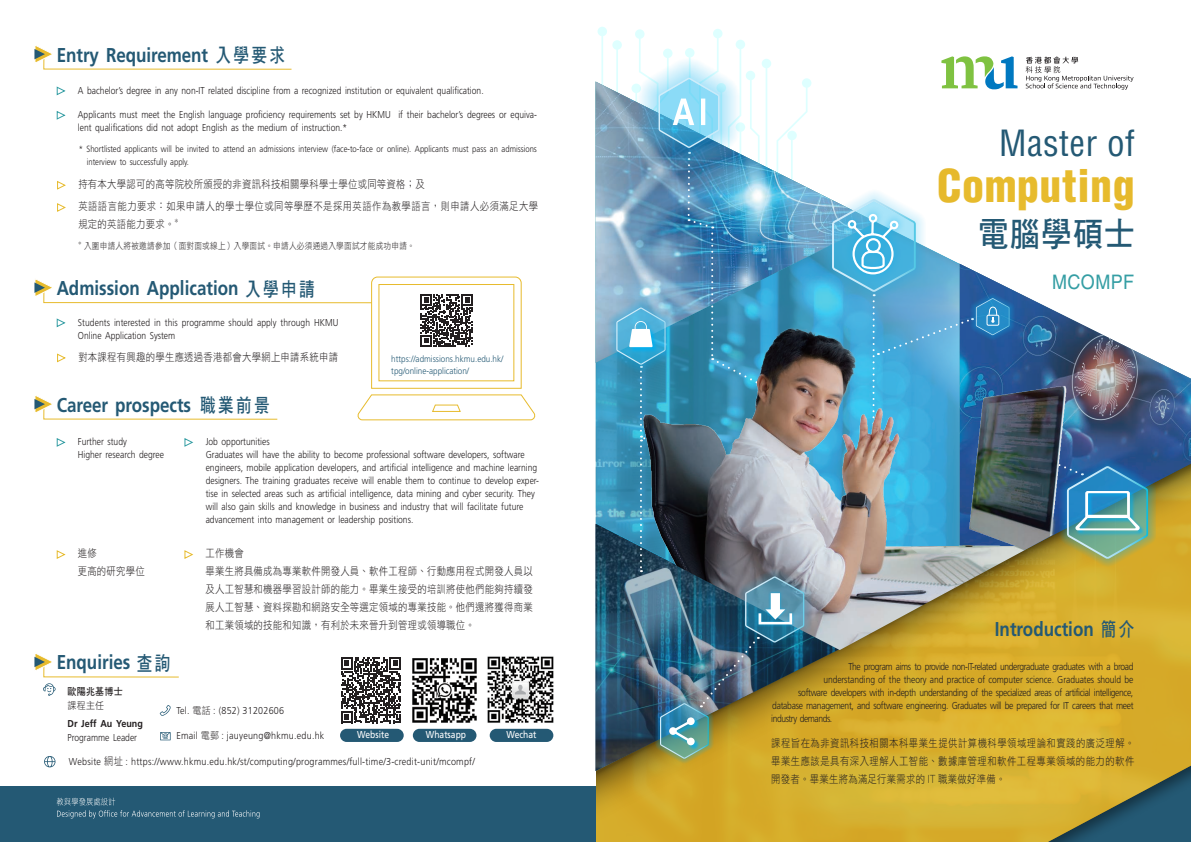
<style>
.page{position:relative;width:1191px;height:842px;background:#fff}
.page>*{position:absolute;margin:0;border:0;box-sizing:border-box;transform-origin:0 0}
.t1{font:900 condensed 44px "Helvetica LT Std";letter-spacing:.01em;color:#e7bb2d}
.t2{font:condensed 35.2px "Helvetica LT Std";letter-spacing:.01em;color:#245974}
.t3{font:34px "DF Hei HK W7";letter-spacing:.03em;color:#245974;scale:.9 1}
.t4{font:700 20px "Frutiger LT Std";color:#245974;scale:.85 1}
.t5{font:20px "Helvetica LT Std";letter-spacing:.025em;color:#359ea4;scale:.9 1}
.t6{font:11px/18px "DF Hei HK W3";letter-spacing:.03em;color:#231f20;scale:.85 1}
.t7{font:11px/22.3px "DF Hei HK W3";letter-spacing:.05em;color:#231f20;scale:.85 1}
.t8{font:300 10px/13px "Frutiger LT Std";color:#231f20;scale:.85 1}
.t9{font:300 10px "Frutiger LT Std";letter-spacing:.025em;color:#231f20;scale:.9 1}
.t10{font:300 10px "Frutiger LT Std";letter-spacing:-.04em;color:#231f20;scale:.85 1}
.t11{font:300 10px "Frutiger LT Std";letter-spacing:-.03em;color:#231f20;scale:.85 1}
.t12{font:300 10px "Frutiger LT Std";letter-spacing:-.045em;color:#231f20;scale:.85 1}
.t13{font:10px "Frutiger LT Std";color:#fff;scale:.85 1}
.t14{font:300 10px "Frutiger LT Std";letter-spacing:-.05em;color:#231f20;scale:.85 1}
.t15{font:700 10px "Frutiger LT Std";color:#231f20;scale:.9 1}
.t16{font:10px "DF Hei HK W7";letter-spacing:.025em;color:#231f20;scale:.9 1}
.t17{font:10px "DF Hei HK W3";color:#231f20;scale:.9 1}
.t18{font:300 9px/13px "Frutiger LT Std";color:#231f20;scale:.85 1}
.t19{font:300 9px/12px "Frutiger LT Std";color:#245974;scale:.9 1}
.t20{font:9px "DF Hei HK W3";letter-spacing:.03em;color:#231f20;scale:.85 1}
.t21{font:6.4px "DF Hei HK W3";color:#231f20;scale:.85 1}
.t22{font:5.2px "DF Hei HK W3";color:#231f20;scale:.85 1}
.s1{font-family:"DF Hei HK W7";font-weight:400;font-size:19.5px}
.s2{font-family:"DF Hei HK W3";font-weight:400}
.s3{font-family:"DF Hei HK W3";font-weight:400;font-size:11px}
.s4{color:#e6b92c}
</style>
<div class="page">
<div style="left:0;top:786px;width:595px;height:56px;background:#245974"></div>
<svg style="left:56px;top:438px;width:10px;height:9px"></svg>
<svg style="left:57px;top:181px;width:9px;height:9px"></svg>
<svg style="left:57px;top:203px;width:9px;height:9px"></svg>
<svg style="left:56px;top:550px;width:10px;height:9px"></svg>
<svg style="left:56px;top:86px;width:10px;height:10px"></svg>
<svg style="left:56px;top:111px;width:10px;height:9px"></svg>
<svg style="left:57px;top:798px;width:202px;height:20px"></svg>
<svg style="left:34px;top:45px;width:258px;height:25px"></svg>
<img style="left:597px;top:27px;width:594px;height:815px">
<svg style="left:34px;top:654px;width:145px;height:42px"></svg>
<svg style="left:184px;top:438px;width:9px;height:9px"></svg>
<svg style="left:184px;top:550px;width:9px;height:9px"></svg>
<svg style="left:34px;top:276px;width:502px;height:145px"></svg>
<div style="left:413px;top:729px;width:63px;height:13px;background:#245974;border-radius:7px"></div>
<div style="left:340px;top:729px;width:64px;height:13px;background:#245974;border-radius:7px"></div>
<div style="left:490px;top:729px;width:63px;height:13px;background:#245974;border-radius:7px"></div>
<img style="left:412px;top:658px;width:65px;height:65px">
<img style="left:487px;top:656px;width:67px;height:67px">
<svg style="left:160px;top:732px;width:11px;height:8px"></svg>
<svg style="left:44px;top:756px;width:11px;height:11px"></svg>
<svg style="left:160px;top:705px;width:11px;height:11px"></svg>
<svg style="left:341px;top:657px;width:60px;height:66px"></svg>
<h3 class="t4" style="left:57px;top:44px;width:270px">Entry Requirement <span class="s1">入學要求</span></h3>
<p class="t8" style="left:78px;top:84px;width:479px">A bachelor’s degree in any non-IT related discipline from a recognized institution or equivalent qualification.</p>
<p class="t8" style="left:78px;top:108px;width:541px">Applicants must meet the English language proficiency requirements set by HKMU if their bachelor’s degrees or equiva&shy;lent qualifications did not adopt English as the medium of instruction.*</p>
<p class="t18" style="left:87px;top:142px;width:531px;text-indent:-8px">* Shortlisted applicants will be invited to attend an admissions interview (face-to-face or online). Applicants must pass an admissions interview to successfully apply.</p>
<p class="t7" style="left:78px;top:173px;width:542px">持有本大學認可的高等院校所頒授的非資訊科技相關學科學士學位或同等資格；及<br>英語語言能力要求：如果申請人的學士學位或同等學歷不是採用英語作為教學語言，則申請人必須滿足大學</p>
<p class="t6" style="left:78px;top:215px;width:114px">規定的英語能力要求。</p>
<p class="t21" style="left:175px;top:217px;width:6px">*</p>
<p class="t22" style="left:78px;top:240px;width:5px">*</p>
<p class="t20" style="left:84px;top:241px;width:391px">入圍申請人將被邀請參加（面對面或線上）入學面試。申請人必須通過入學面試才能成功申請。</p>
<h3 class="t4" style="left:57px;top:277px;width:305px">Admission Application <span class="s1">入學申請</span></h3>
<p class="t8" style="left:78px;top:316px;width:308px">Students interested in this programme should apply through HKMU<br>Online Application System</p>
<p class="t6" style="left:78px;top:348px;width:307px">對本課程有興趣的學生應透過香港都會大學網上申請系統申請</p>
<h3 class="t4" style="left:57px;top:393px;width:252px">Career prospects <span class="s1">職業前景</span></h3>
<p class="t19" style="left:391px;top:353px;width:126px">https://admissions.hkmu.edu.hk/ tpg/online-application/</p>
<p class="t8" style="left:78px;top:435px;width:103px">Further study<br>Higher research degree</p>
<p class="t6" style="left:78px;top:544px;width:80px">進修<br>更高的研究學位</p>
<h3 class="t4" style="left:57px;top:651px;width:135px">Enquiries <span class="s1">查詢</span></h3>
<p class="t8" style="left:206px;top:435px;width:394px">Job opportunities<br>Graduates will have the ability to become professional software developers, software engineers, mobile application developers, and artificial intelligence and machine learning designers. The training graduates receive will enable them to continue to develop exper&shy;tise in selected areas such as artificial intelligence, data mining and cyber security. They will also gain skills and knowledge in business and industry that will facilitate future advancement into management or leadership positions.</p>
<p class="t6" style="left:205px;top:544px;width:386px">工作機會<br>畢業生將具備成為專業軟件開發人員、軟件工程師、行動應用程式開發人員以及人工智慧和機器學習設計師的能力。畢業生接受的培訓將使他們能夠持續發展人工智慧、資料探勘和網路安全等選定領域的專業技能。他們還將獲得商業和工業領域的技能和知識，有利於未來晉升到管理或領導職位。</p>
<p class="t16" style="left:68px;top:686px;width:63px">歐陽兆基博士</p>
<p class="t17" style="left:68px;top:700px;width:42px">課程主任</p>
<p class="t15" style="left:68px;top:718px;width:85px">Dr Jeff Au Yeung</p>
<p class="t8" style="left:68px;top:731px;width:83px">Programme Leader</p>
<p class="t9" style="left:176px;top:705px;width:121px">Tel. <span class="s2">電話</span> : (852) 31202606</p>
<p class="t9" style="left:176px;top:730px;width:166px">Email <span class="s2">電郵</span> : jauyeung@hkmu.edu.hk</p>
<p class="t13" style="left:357px;top:729px;width:39px">Website</p>
<p class="t13" style="left:426px;top:729px;width:49px">Whatsapp</p>
<p class="t13" style="left:506px;top:729px;width:37px">Wechat</p>
<p class="t9" style="left:69px;top:756px;width:453px">Website <span class="s3">網址</span> : https://www.hkmu.edu.hk/st/computing/programmes/full-time/3-credit-unit/mcompf/</p>
<h2 class="t2" style="left:999px;top:122px;width:137px">Master of</h2>
<h1 class="t1" style="left:937px;top:158px;width:199px"><span class="s4">C</span>omputin<span class="s4">g</span></h1>
<h3 class="t3" style="left:978px;top:216px;width:176px">電腦學碩士</h3>
<h3 class="t5" style="left:1052px;top:270px;width:93px">MCOMPF</h3>
<h3 class="t4" style="left:995px;top:617px;width:165px">Introduction <span class="s1">簡介</span></h3>
<p class="t12" style="left:848px;top:661px;width:337px">The program aims to provide non-IT-related undergraduate graduates with a broad</p>
<p class="t8" style="left:823px;top:673px;width:366px">understanding of the theory and practice of computer science. Graduates should be</p>
<p class="t10" style="left:798px;top:687px;width:395px">software developers with in-depth understanding of the specialized areas of artificial intelligence,</p>
<p class="t11" style="left:772px;top:700px;width:426px">database management, and software engineering. Graduates will be prepared for IT careers that meet</p>
<p class="t14" style="left:771px;top:713px;width:73px">industry demands.</p>
<p class="t6" style="left:771px;top:734px;width:428px;text-align:justify">課程旨在為非資訊科技相關本科畢業生提供計算機科學領域理論和實踐的廣泛理解。畢業生應該是具有深入理解人工智能、數據庫管理和軟件工程專業領域的能力的軟件開發者。畢業生將為滿足行業需求的 IT 職業做好準備。</p>
</div>
